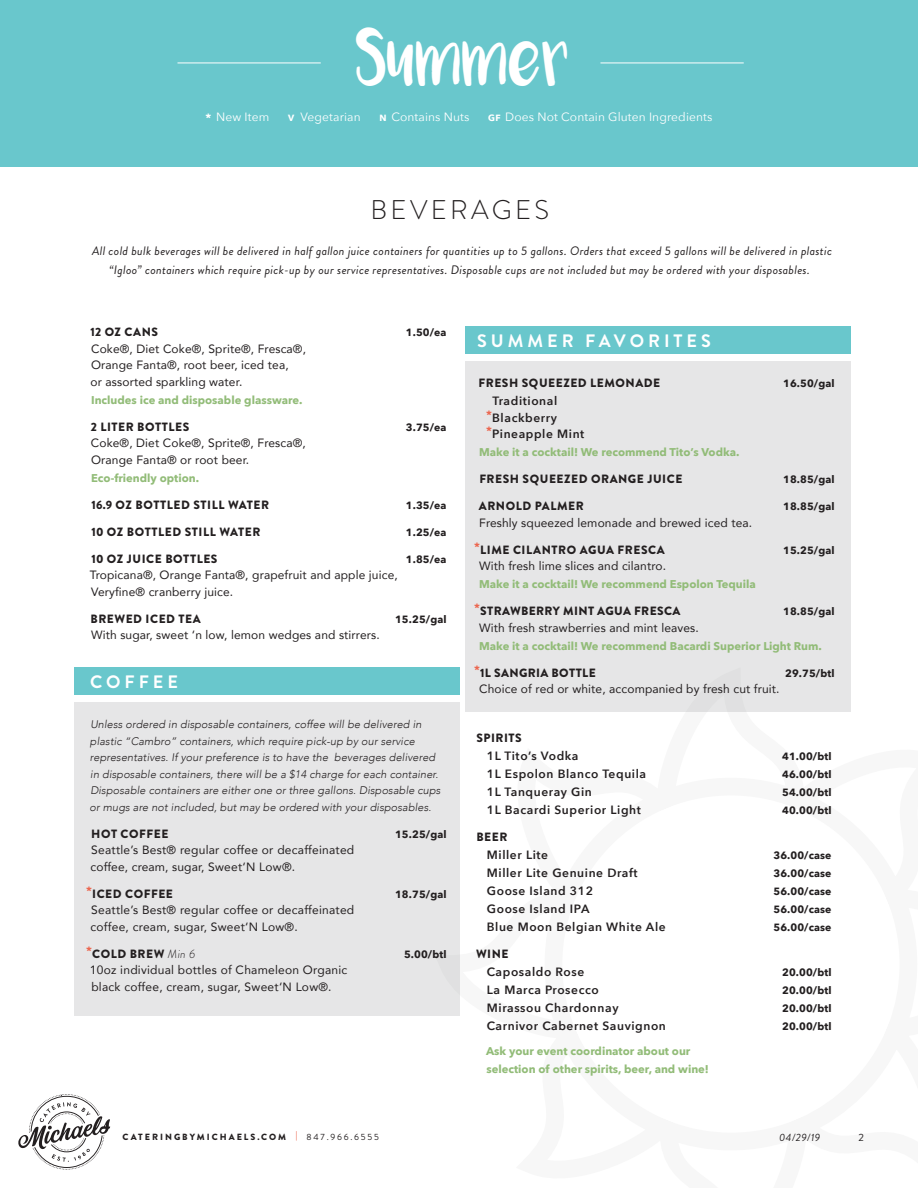
<style>
.page{position:relative;width:918px;height:1188px;background:#fff}
.page>*{position:absolute;margin:0;border:0;box-sizing:border-box;transform-origin:0 0}
.t1{font:43.5px "Luna";color:#fff}
.t2{font:300 27px "Brandon Grotesque";letter-spacing:.12em;color:#231f20}
.t3{font:700 18px "Brandon Grotesque";letter-spacing:.22em;color:#fff}
.t4{font:italic 12.3px/19.5px "Brandon Grotesque";letter-spacing:.025em;color:#231f20;text-align:center}
.t5{font:12px/16.5px "Avenir";letter-spacing:.01em;color:#231f20}
.t6{font:900 12px "Brandon Grotesque";letter-spacing:.045em;color:#231f20}
.t7{font:600 12px/16.5px "Avenir Next";letter-spacing:.05em;color:#231f20}
.t8{font:12px "Avenir Next";letter-spacing:.01em;color:#fff}
.t9{font:700 11.25px/18px "Avenir Next";color:#92bc78}
.t10{font:italic 300 10.95px/16.5px "Avenir";letter-spacing:.01em;color:#231f20}
.t11{font:700 10.5px "Avenir Next";letter-spacing:.01em;color:#231f20}
.t12{font:italic 10.5px "Brandon Grotesque";color:#231f20}
.t13{font:10.5px "Brandon Grotesque";color:#231f20}
.t14{font:900 9px "Brandon Grotesque";letter-spacing:.22em;color:#231f20}
.s1{font-weight:700}
.s2{font-weight:700;font-size:9px}
.s3{font-weight:300;font-style:italic}
.s4{color:#ec6750}
.s5{font-weight:400}
</style>
<div class="page">
<div style="left:0;top:0;width:918px;height:166px;background:#69c7cc"></div>
<svg style="left:18px;top:1094px;width:92px;height:76px"></svg>
<hr style="left:178px;top:63px;width:143px;height:1px;background:#fff">
<hr style="left:600px;top:63px;width:144px;height:1px;background:#fff">
<div style="left:75px;top:702px;width:385px;height:314px;background:#e6e6e7"></div>
<div style="left:465px;top:361px;width:385px;height:351px;background:#e6e6e7"></div>
<div style="left:465px;top:326px;width:385px;height:28px;background:#69c7cc"></div>
<div style="left:75px;top:667px;width:385px;height:28px;background:#69c7cc"></div>
<h1 class="t1" style="left:356px;top:46px;width:216px">SUMMER</h1>
<p class="t8" style="left:205px;top:107px;width:65px"><span class="s1">*</span> New Item</p>
<p class="t8" style="left:288px;top:107px;width:74px"><span class="s2">V</span> Vegetarian</p>
<p class="t8" style="left:380px;top:107px;width:91px"><span class="s2">N</span> Contains Nuts</p>
<p class="t8" style="left:488px;top:107px;width:226px"><span class="s2">GF</span> Does Not Contain Gluten Ingredients</p>
<h2 class="t2" style="left:371px;top:191px;width:180px">BEVERAGES</h2>
<p class="t4" style="left:92px;top:241px;width:741px">All cold bulk beverages will be delivered in half gallon juice containers for quantities up to 5 gallons. Orders that exceed 5 gallons will be delivered in plastic “Igloo” containers which require pick-up by our service representatives. Disposable cups are not included but may be ordered with your disposables.</p>
<p class="t6" style="left:90px;top:323px;width:69px">12 OZ CANS</p>
<p class="t11" style="left:406px;top:323px;width:42px">1.50/ea</p>
<p class="t5" style="left:91px;top:340px;width:217px">Coke®, Diet Coke®, Sprite®, Fresca®,<br>Orange Fanta®, root beer, iced tea,<br>or assorted sparkling water.</p>
<p class="t9" style="left:91px;top:390px;width:213px">Includes ice and disposable glassware.</p>
<p class="t6" style="left:91px;top:418px;width:100px">2 LITER BOTTLES</p>
<p class="t11" style="left:406px;top:418px;width:42px">3.75/ea</p>
<p class="t5" style="left:91px;top:434px;width:216px">Coke®, Diet Coke®, Sprite®, Fresca®,<br>Orange Fanta® or root beer.</p>
<p class="t9" style="left:91px;top:468px;width:110px">Eco-friendly option.</p>
<p class="t6" style="left:91px;top:496px;width:179px">16.9 OZ BOTTLED STILL WATER</p>
<p class="t11" style="left:406px;top:496px;width:42px">1.35/ea</p>
<p class="t6" style="left:91px;top:523px;width:171px">10 OZ BOTTLED STILL WATER</p>
<p class="t11" style="left:406px;top:523px;width:42px">1.25/ea</p>
<p class="t6" style="left:91px;top:550px;width:128px">10 OZ JUICE BOTTLES</p>
<p class="t11" style="left:406px;top:550px;width:42px">1.85/ea</p>
<p class="t5" style="left:90px;top:566px;width:309px">Tropicana®, Orange Fanta®, grapefruit and apple juice,<br>Veryfine® cranberry juice.</p>
<p class="t6" style="left:90px;top:610px;width:112px">BREWED ICED TEA</p>
<p class="t11" style="left:395px;top:610px;width:53px">15.25/gal</p>
<p class="t5" style="left:91px;top:626px;width:290px">With sugar, sweet ‘n low, lemon wedges and stirrers.</p>
<h3 class="t3" style="left:90px;top:669px;width:89px">COFFEE</h3>
<p class="t10" style="left:89px;top:716px;width:353px">Unless ordered in disposable containers, coffee will be delivered in plastic “Cambro” containers, which require pick-up by our service representatives. If your preference is to have the beverages delivered in disposable containers, there will be a $14 charge for each container.<br>Disposable containers are either one or three gallons. Disposable cups or mugs are not included, but may be ordered with your disposables.</p>
<p class="t6" style="left:91px;top:825px;width:79px">HOT COFFEE</p>
<p class="t11" style="left:395px;top:825px;width:53px">15.25/gal</p>
<p class="t5" style="left:91px;top:841px;width:265px">Seattle’s Best® regular coffee or decaffeinated coffee, cream, sugar, Sweet‘N Low®.</p>
<p class="t6" style="left:86px;top:885px;width:88px"><sup>*</sup>ICED COFFEE</p>
<p class="t11" style="left:395px;top:885px;width:53px">18.75/gal</p>
<p class="t5" style="left:91px;top:901px;width:265px">Seattle’s Best® regular coffee or decaffeinated coffee, cream, sugar, Sweet‘N Low®.</p>
<p class="t6" style="left:86px;top:945px;width:111px"><sup>*</sup>COLD BREW <span class="s3">Min 6</span></p>
<p class="t11" style="left:404px;top:945px;width:44px">5.00/btl</p>
<p class="t5" style="left:90px;top:961px;width:259px">10oz individual bottles of Chameleon Organic black coffee, cream, sugar, Sweet‘N Low®.</p>
<h3 class="t3" style="left:477px;top:328px;width:235px">SUMMER FAVORITES</h3>
<p class="t6" style="left:479px;top:375px;width:183px">FRESH SQUEEZED LEMONADE</p>
<p class="t11" style="left:783px;top:374px;width:53px">16.50/gal</p>
<p class="t7" style="left:486px;top:393px;width:100px;text-indent:6px">Traditional <sup>*</sup>Blackberry <sup>*</sup>Pineapple Mint</p>
<p class="t9" style="left:479px;top:443px;width:262px">Make it a cocktail! We recommend Tito’s Vodka.</p>
<p class="t6" style="left:479px;top:471px;width:205px">FRESH SQUEEZED ORANGE JUICE</p>
<p class="t11" style="left:783px;top:470px;width:53px">18.85/gal</p>
<p class="t6" style="left:479px;top:498px;width:106px">ARNOLD PALMER</p>
<p class="t11" style="left:783px;top:497px;width:53px">18.85/gal</p>
<p class="t5" style="left:479px;top:514px;width:275px">Freshly squeezed lemonade and brewed iced tea.</p>
<p class="t6" style="left:474px;top:541px;width:192px"><sup>*</sup>LIME CILANTRO AGUA FRESCA</p>
<p class="t11" style="left:783px;top:541px;width:53px">15.25/gal</p>
<p class="t5" style="left:479px;top:557px;width:188px">With fresh lime slices and cilantro.</p>
<p class="t9" style="left:479px;top:575px;width:278px">Make it a cocktail! We recommend Espolon Tequila</p>
<p class="t6" style="left:474px;top:603px;width:208px"><sup>*</sup>STRAWBERRY MINT AGUA FRESCA</p>
<p class="t11" style="left:783px;top:602px;width:53px">18.85/gal</p>
<p class="t5" style="left:479px;top:619px;width:221px">With fresh strawberries and mint leaves.</p>
<p class="t9" style="left:479px;top:637px;width:344px">Make it a cocktail! We recommend Bacardi Superior Light Rum.</p>
<p class="t6" style="left:474px;top:664px;width:123px"><sup>*</sup>1L SANGRIA BOTTLE</p>
<p class="t11" style="left:785px;top:664px;width:51px">29.75/btl</p>
<p class="t5" style="left:479px;top:680px;width:302px">Choice of red or white, accompanied by fresh cut fruit.</p>
<p class="t6" style="left:476px;top:730px;width:47px">SPIRITS</p>
<p class="t7" style="left:487px;top:747px;width:93px">1L Tito’s Vodka</p>
<p class="t11" style="left:782px;top:747px;width:51px">41.00/btl</p>
<p class="t7" style="left:487px;top:765px;width:161px">1L Espolon Blanco Tequila</p>
<p class="t11" style="left:782px;top:765px;width:51px">46.00/btl</p>
<p class="t7" style="left:487px;top:783px;width:107px">1L Tanqueray Gin</p>
<p class="t11" style="left:782px;top:783px;width:51px">54.00/btl</p>
<p class="t7" style="left:487px;top:801px;width:156px">1L Bacardi Superior Light</p>
<p class="t11" style="left:782px;top:801px;width:51px">40.00/btl</p>
<p class="t6" style="left:476px;top:829px;width:33px">BEER</p>
<p class="t7" style="left:487px;top:846px;width:63px">Miller Lite</p>
<p class="t11" style="left:774px;top:846px;width:60px">36.00/case</p>
<p class="t7" style="left:487px;top:864px;width:152px">Miller Lite Genuine Draft</p>
<p class="t11" style="left:774px;top:864px;width:60px">36.00/case</p>
<p class="t7" style="left:487px;top:882px;width:108px">Goose Island 312</p>
<p class="t11" style="left:774px;top:882px;width:60px">56.00/case</p>
<p class="t7" style="left:487px;top:900px;width:104px">Goose Island IPA</p>
<p class="t11" style="left:774px;top:900px;width:60px">56.00/case</p>
<p class="t7" style="left:487px;top:918px;width:180px">Blue Moon Belgian White Ale</p>
<p class="t11" style="left:774px;top:918px;width:60px">56.00/case</p>
<p class="t6" style="left:476px;top:946px;width:34px">WINE</p>
<p class="t7" style="left:487px;top:963px;width:99px">Caposaldo Rose</p>
<p class="t11" style="left:782px;top:963px;width:51px">20.00/btl</p>
<p class="t7" style="left:487px;top:981px;width:114px">La Marca Prosecco</p>
<p class="t11" style="left:782px;top:981px;width:51px">20.00/btl</p>
<p class="t7" style="left:487px;top:999px;width:133px">Mirassou Chardonnay</p>
<p class="t11" style="left:782px;top:999px;width:51px">20.00/btl</p>
<p class="t7" style="left:487px;top:1017px;width:181px">Carnivor Cabernet Sauvignon</p>
<p class="t11" style="left:782px;top:1017px;width:51px">20.00/btl</p>
<p class="t9" style="left:486px;top:1042px;width:224px">Ask your event coordinator about our selection of other spirits, beer, and wine!</p>
<p class="t14" style="left:123px;top:1130px;width:258px">CATERINGBYMICHAELS.COM <span class="s4">|</span> <span class="s5">847.966.6555</span></p>
<p class="t12" style="left:779px;top:1130px;width:43px">04/29/19</p>
<p class="t13" style="left:859px;top:1130px;width:7px">2</p>
</div>
